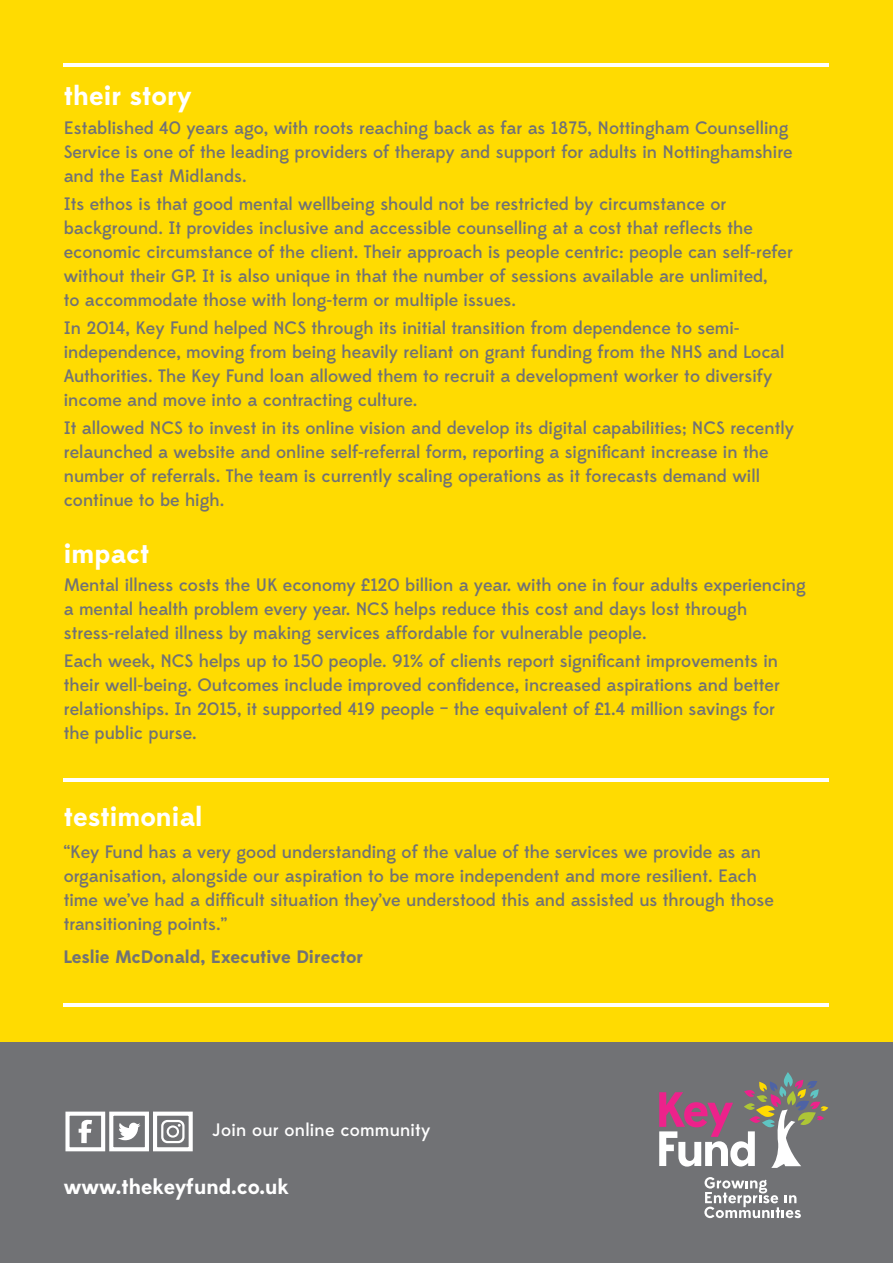
<style>
.page{position:relative;width:893px;height:1263px;background:#ffdb01}
.page>*{position:absolute;margin:0;border:0;box-sizing:border-box;transform-origin:0 0}
.t1{font:700 27px "Edmondsans";color:#fff}
.t2{font:700 21px "Edmondsans";color:#fff}
.t3{font:500 18px/24px "Edmondsans";color:#717275}
.t4{font:700 18px "Edmondsans";color:#717275}
.t5{font:500 18px "Edmondsans";letter-spacing:.01em;color:#fff}
</style>
<div class="page">
<hr style="left:64px;top:778px;width:765px;height:3px;background:#fff">
<hr style="left:64px;top:64px;width:765px;height:3px;background:#fff">
<hr style="left:64px;top:1003px;width:765px;height:4px;background:#fff">
<div style="left:0;top:1042px;width:893px;height:221px;background:#717275"></div>
<div style="left:65px;top:1111px;width:40px;height:40px;border:4px solid #fff"></div>
<svg style="left:79px;top:1120px;width:13px;height:23px"></svg>
<div style="left:109px;top:1111px;width:40px;height:40px;border:4px solid #fff"></div>
<svg style="left:118px;top:1122px;width:22px;height:18px"></svg>
<svg style="left:161px;top:1120px;width:24px;height:23px"></svg>
<div style="left:153px;top:1111px;width:40px;height:40px;border:4px solid #fff"></div>
<svg style="left:704px;top:1177px;width:97px;height:41px"></svg>
<svg style="left:659px;top:1072px;width:169px;height:96px"></svg>
<h1 class="t1" style="left:64px;top:86px;width:129px">their story</h1>
<p class="t3" style="left:64px;top:117px;width:730px">Established 40 years ago, with roots reaching back as far as 1875, Nottingham Counselling<br>Service is one of the leading providers of therapy and support for adults in Nottinghamshire and the East Midlands.</p>
<p class="t3" style="left:64px;top:194px;width:731px">Its ethos is that good mental wellbeing should not be restricted by circumstance or background. It provides inclusive and accessible counselling at a cost that reflects the economic circumstance of the client. Their approach is people centric: people can self-refer without their GP. It is also unique in that the number of sessions available are unlimited,<br>to accommodate those with long-term or multiple issues.</p>
<p class="t3" style="left:64px;top:318px;width:722px">In 2014, Key Fund helped NCS through its initial transition from dependence to semi&shy;independence, moving from being heavily reliant on grant funding from the NHS and Local Authorities. The Key Fund loan allowed them to recruit a development worker to diversify income and move into a contracting culture.</p>
<p class="t3" style="left:64px;top:418px;width:732px">It allowed NCS to invest in its online vision and develop its digital capabilities; NCS recently relaunched a website and online self-referral form, reporting a significant increase in the number of referrals. The team is currently scaling operations as it forecasts demand will continue to be high.</p>
<h1 class="t1" style="left:64px;top:544px;width:87px">impact</h1>
<p class="t3" style="left:64px;top:575px;width:743px">Mental illness costs the UK economy £120 billion a year. with one in four adults experiencing a mental health problem every year. NCS helps reduce this cost and days lost through stress-related illness by making services affordable for vulnerable people.</p>
<p class="t3" style="left:64px;top:651px;width:718px">Each week, NCS helps up to 150 people. 91% of clients report significant improvements in their well-being. Outcomes include improved confidence, increased aspirations and better relationships. In 2015, it supported 419 people – the equivalent of £1.4 million savings for the public purse.</p>
<h1 class="t1" style="left:64px;top:807px;width:140px">testimonial</h1>
<p class="t3" style="left:64px;top:842px;width:712px">“Key Fund has a very good understanding of the value of the services we provide as an organisation, alongside our aspiration to be more independent and more resilient. Each time we’ve had a difficult situation they’ve understood this and assisted us through those transitioning points.”</p>
<p class="t4" style="left:64px;top:950px;width:301px">Leslie McDonald, Executive Director</p>
<p class="t5" style="left:213px;top:1123px;width:219px">Join our online community</p>
<p class="t2" style="left:64px;top:1179px;width:226px">www.thekeyfund.co.uk</p>
</div>
